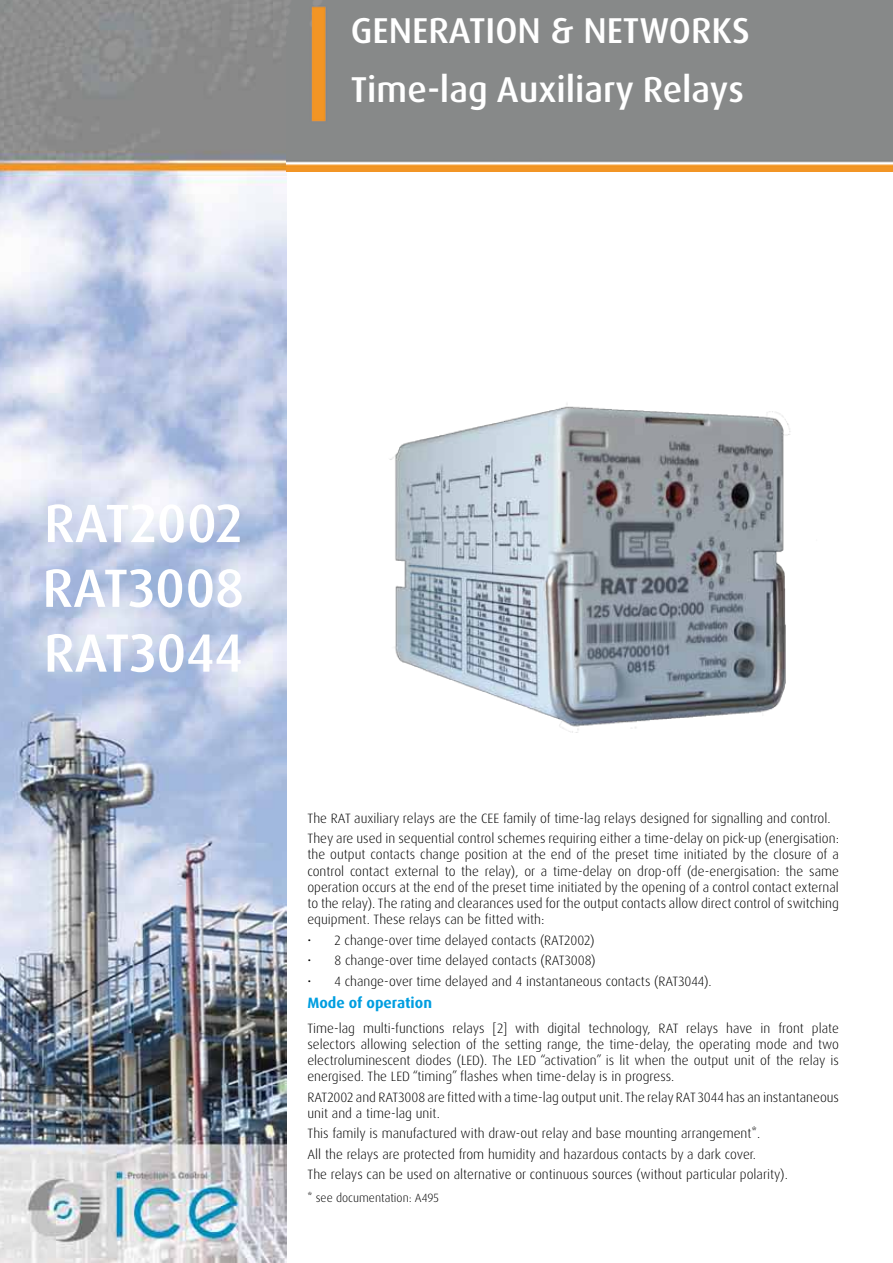
<style>
.page{position:relative;width:893px;height:1263px;background:#fff}
.page>*{position:absolute;margin:0;border:0;box-sizing:border-box;transform-origin:0 0}
.t1{font:500 54px/64.8px "Dax OT";color:#fff;text-align:justify}
.t2{font:500 36px/59.4px "Dax OT";color:#fff}
.t3{font:700 15px "Dax OT";color:#009ee0}
.t4{font:300 13.5px/16.2px "Dax OT";color:#000}
.t5{font:300 12px "Dax OT";color:#000}
</style>
<div class="page">
<img style="left:0;top:0;width:287px;height:1263px">
<img style="left:287px;top:0;width:606px;height:171px">
<img style="left:389px;top:403px;width:402px;height:330px">
<h2 class="t2" style="left:351px;top:1px;width:401px">GENERATION &amp; NETWORKS<br>Time-lag Auxiliary Relays</h2>
<h1 class="t1" style="left:42px;top:491px;width:203px">RAT2002<br>RAT3008<br>RAT3044</h1>
<p class="t4" style="left:307px;top:808px;width:533px;line-height:20.4px">The RAT auxiliary relays are the CEE family of time-lag relays designed for signalling and control.<br>They are used in sequential control schemes requiring either a time-delay on pick-up (energisation:</p>
<p class="t4" style="left:307px;top:847px;width:533px;text-align:justify">the output contacts change position at the end of the preset time initiated by the closure of a control contact external to the relay), or a time-delay on drop-off (de-energisation: the same operation occurs at the end of the preset time initiated by the opening of a control contact external to the relay). The rating and clearances used for the output contacts allow direct control of switching equipment. These relays can be fitted with:</p>
<p class="t4" style="left:307px;top:932px;width:289px">• 2 change-over time delayed contacts (RAT2002)</p>
<p class="t4" style="left:307px;top:952px;width:290px">• 8 change-over time delayed contacts (RAT3008)</p>
<p class="t4" style="left:307px;top:973px;width:406px">• 4 change-over time delayed and 4 instantaneous contacts (RAT3044).</p>
<p class="t3" style="left:307px;top:993px;width:126px">Mode of operation</p>
<p class="t4" style="left:307px;top:1020px;width:533px;text-align:justify">Time-lag multi-functions relays [2] with digital technology, RAT relays have in front plate selectors allowing selection of the setting range, the time-delay, the operating mode and two electroluminescent diodes (LED). The LED “activation” is lit when the output unit of the relay is energised. The LED “timing” flashes when time-delay is in progress.</p>
<p class="t4" style="left:307px;top:1089px;width:533px">RAT2002 and RAT3008 are fitted with a time-lag output unit. The relay RAT 3044 has an instantaneous unit and a time-lag unit.</p>
<p class="t4" style="left:307px;top:1123px;width:482px;line-height:20.4px">This family is manufactured with draw-out relay and base mounting arrangement*.<br>All the relays are protected from humidity and hazardous contacts by a dark cover.<br>The relays can be used on alternative or continuous sources (without particular polarity).</p>
<p class="t5" style="left:307px;top:1190px;width:133px">* see documentation: A495</p>
</div>
